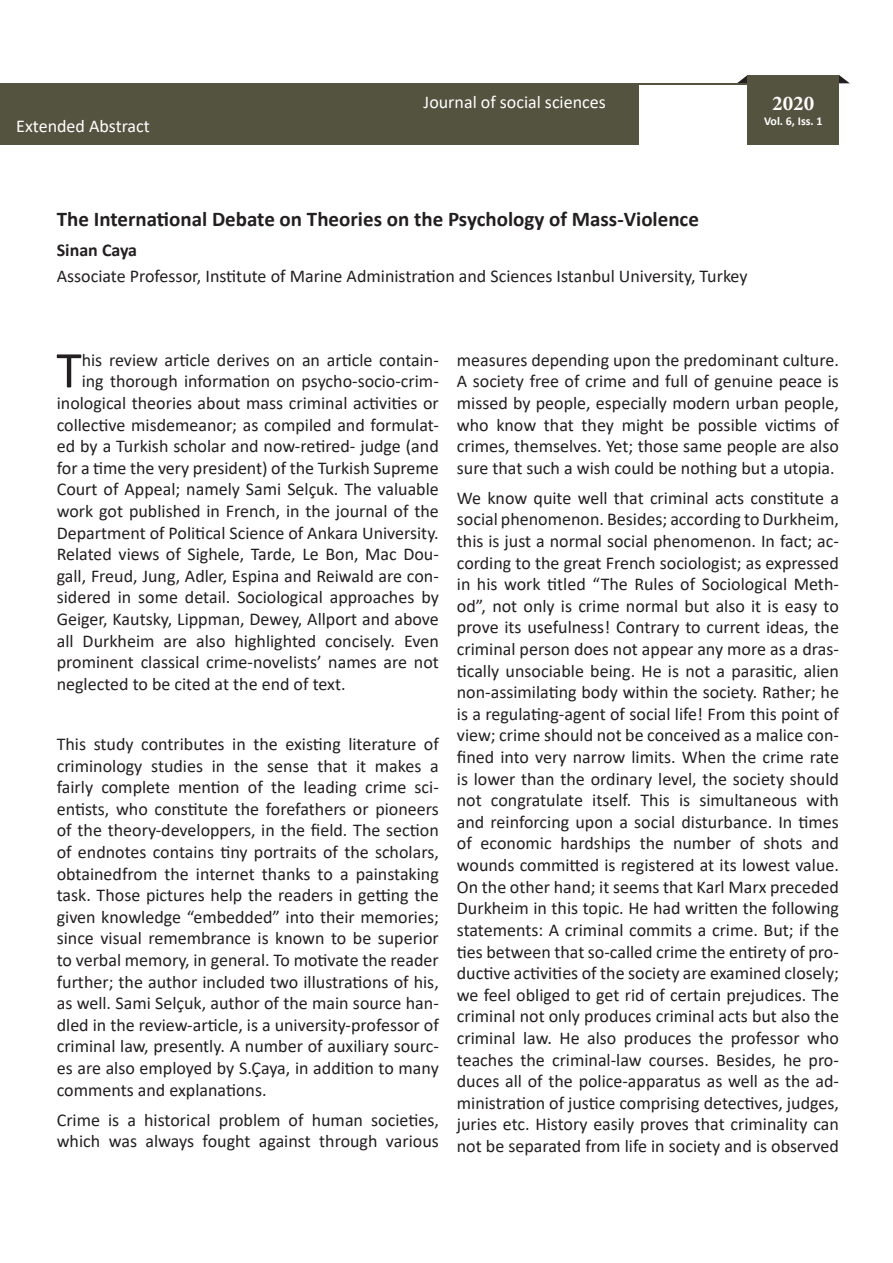
<style>
.page{position:relative;width:893px;height:1263px;background:#fff}
.page>*{position:absolute;margin:0;border:0;box-sizing:border-box;transform-origin:0 0}
.t1{font:52.05px "Calibri";color:#231f20}
.t2{font:700 21px "Calibri";color:#231f20}
.t3{font:700 21px "Minion Pro";color:#fff}
.t4{font:18px/21.6px "Calibri";color:#231f20;text-align:justify}
.t5{font:18px "Calibri";color:#fff}
.t6{font:700 18px "Calibri";color:#231f20}
.t7{font:700 12px "Calibri";color:#fff}
</style>
<div class="page">
<svg style="left:839px;top:75px;width:11px;height:8px"></svg>
<svg style="left:737px;top:75px;width:11px;height:8px"></svg>
<div style="left:1px;top:83px;width:838px;height:62px;background:#545340"></div>
<div style="left:639px;top:85px;width:203px;height:60px;background:#fff"></div>
<div style="left:748px;top:75px;width:91px;height:70px;background:#545340"></div>
<p class="t5" style="left:16px;top:113px;width:135px">Extended Abstract</p>
<p class="t5" style="left:424px;top:89px;width:184px">Journal of social sciences</p>
<p class="t3" style="left:772px;top:89px;width:43px">2020</p>
<p class="t7" style="left:764px;top:112px;width:60px">Vol. 6, Iss. 1</p>
<p class="t2" style="left:57px;top:204px;width:644px">The International Debate on Theories on the Psychology of Mass-Violence</p>
<p class="t6" style="left:57px;top:238px;width:82px">Sinan Caya</p>
<p class="t4" style="left:57px;top:265px;width:692px">Associate Professor, Institute of Marine Administration and Sciences Istanbul University, Turkey</p>
<p class="t1" style="left:56px;top:334px;width:27px">T</p>
<p class="t4" style="left:82px;top:348px;width:359px">his review article derives on an article contain-</p>
<p class="t4" style="left:82px;top:370px;width:359px">ing thorough information on psycho-socio-crim-</p>
<p class="t4" style="left:57px;top:392px;width:384px">inological theories about mass criminal activities or</p>
<p class="t4" style="left:57px;top:413px;width:384px">collective misdemeanor; as compiled and formulat-</p>
<p class="t4" style="left:57px;top:435px;width:384px">ed by a Turkish scholar and now-retired- judge (and</p>
<p class="t4" style="left:57px;top:456px;width:384px">for a time the very president) of the Turkish Supreme</p>
<p class="t4" style="left:57px;top:478px;width:384px">Court of Appeal; namely Sami Selçuk. The valuable</p>
<p class="t4" style="left:57px;top:500px;width:384px">work got published in French, in the journal of the</p>
<p class="t4" style="left:57px;top:521px;width:384px">Department of Political Science of Ankara University.</p>
<p class="t4" style="left:57px;top:543px;width:384px">Related views of Sighele, Tarde, Le Bon, Mac Dou-</p>
<p class="t4" style="left:57px;top:564px;width:384px">gall, Freud, Jung, Adler, Espina and Reiwald are con-</p>
<p class="t4" style="left:57px;top:586px;width:384px">sidered in some detail. Sociological approaches by</p>
<p class="t4" style="left:57px;top:608px;width:384px">Geiger, Kautsky, Lippman, Dewey, Allport and above</p>
<p class="t4" style="left:57px;top:629px;width:384px">all Durkheim are also highlighted concisely. Even</p>
<p class="t4" style="left:57px;top:651px;width:384px">prominent classical crime-novelists’ names are not</p>
<p class="t4" style="left:57px;top:672px;width:290px">neglected to be cited at the end of text.</p>
<p class="t4" style="left:57px;top:733px;width:384px">This study contributes in the existing literature of criminology studies in the sense that it makes a fairly complete mention of the leading crime sci&shy;entists, who constitute the forefathers or pioneers of the theory-developpers, in the field. The section of endnotes contains tiny portraits of the scholars, obtainedfrom the internet thanks to a painstaking task. Those pictures help the readers in getting the given knowledge “embedded” into their memories; since visual remembrance is known to be superior to verbal memory, in general. To motivate the reader further; the author included two illustrations of his, as well. Sami Selçuk, author of the main source han&shy;dled in the review-article, is a university-professor of criminal law, presently. A number of auxiliary sourc&shy;es are also employed by S.Çaya, in addition to many comments and explanations.</p>
<p class="t4" style="left:57px;top:1108px;width:384px">Crime is a historical problem of human societies, which was always fought against through various</p>
<p class="t4" style="left:457px;top:348px;width:384px">measures depending upon the predominant culture.<br>A society free of crime and full of genuine peace is missed by people, especially modern urban people, who know that they might be possible victims of crimes, themselves. Yet; those same people are also sure that such a wish could be nothing but a utopia.</p>
<p class="t4" style="left:457px;top:487px;width:384px">We know quite well that criminal acts constitute a social phenomenon. Besides; according to Durkheim, this is just a normal social phenomenon. In fact; ac&shy;cording to the great French sociologist; as expressed in his work titled “The Rules of Sociological Meth&shy;od”, not only is crime normal but also it is easy to prove its usefulness! Contrary to current ideas, the criminal person does not appear any more as a dras&shy;tically unsociable being. He is not a parasitic, alien non-assimilating body within the society. Rather; he is a regulating-agent of social life! From this point of view; crime should not be conceived as a malice con&shy;fined into very narrow limits. When the crime rate is lower than the ordinary level, the society should not congratulate itself. This is simultaneous with and reinforcing upon a social disturbance. In times of economic hardships the number of shots and wounds committed is registered at its lowest value.<br>On the other hand; it seems that Karl Marx preceded Durkheim in this topic. He had written the following statements: A criminal commits a crime. But; if the ties between that so-called crime the entirety of pro&shy;ductive activities of the society are examined closely; we feel obliged to get rid of certain prejudices. The criminal not only produces criminal acts but also the criminal law. He also produces the professor who teaches the criminal-law courses. Besides, he pro&shy;duces all of the police-apparatus as well as the ad&shy;ministration of justice comprising detectives, judges, juries etc. History easily proves that criminality can not be separated from life in society and is observed</p>
</div>
